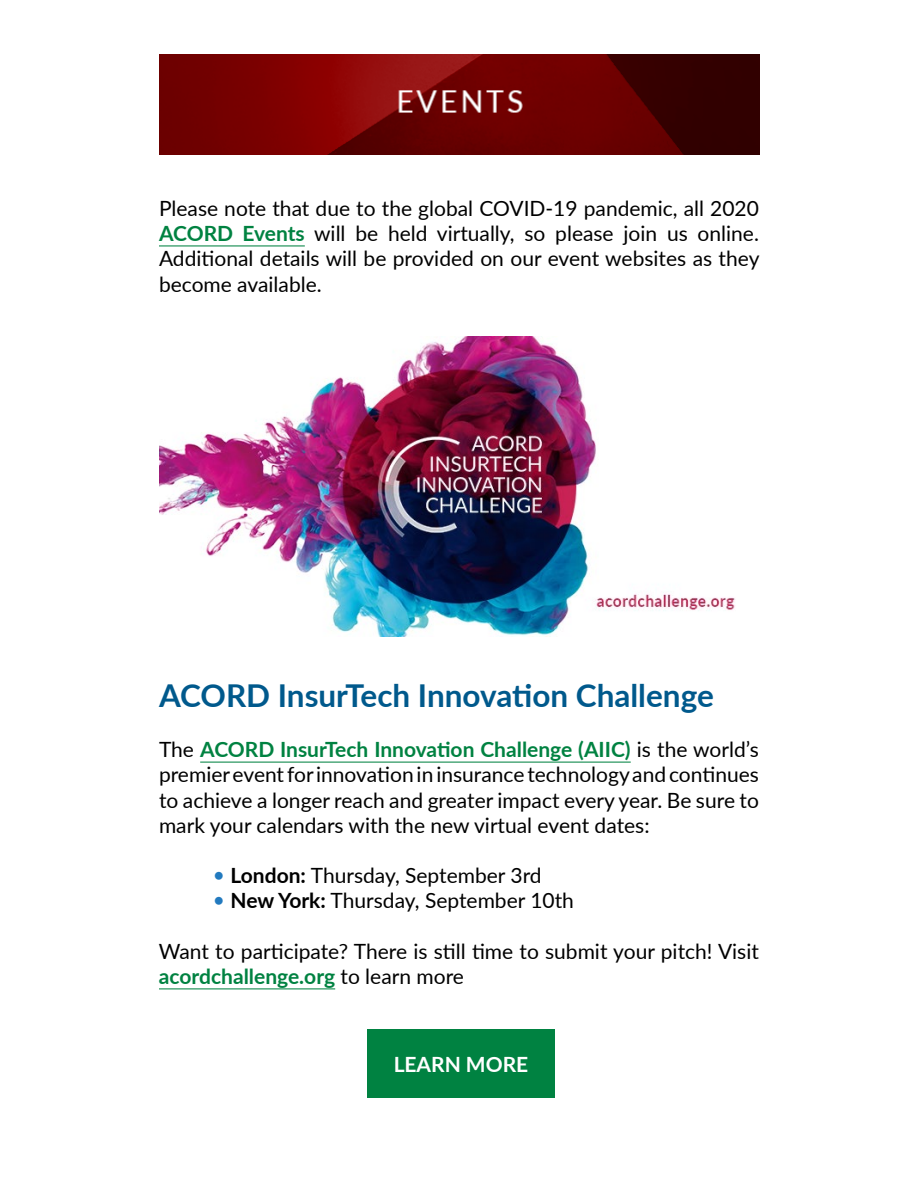
<style>
.page{position:relative;width:918px;height:1188px;background:#fff}
.page>*{position:absolute;margin:0;border:0;box-sizing:border-box;transform-origin:0 0}
.t1{font:700 31.5px "Lato";color:#00598c}
.t2{font:21px/25.2px "Lato";color:#000;text-align:justify}
.t3{font:700 21px "Lato";color:#fff}
.s1{font-weight:700;color:#008241}
.s2{font-weight:700}
</style>
<div class="page">
<hr style="left:159px;top:245px;width:146px;height:1px;background:#008241">
<div style="left:367px;top:1029px;width:188px;height:69px;background:#008241"></div>
<img style="left:159px;top:54px;width:600px;height:100px">
<img style="left:159px;top:337px;width:576px;height:300px">
<hr style="left:200px;top:762px;width:431px;height:1px;background:#008241">
<hr style="left:159px;top:988px;width:176px;height:1px;background:#008241">
<p class="t2" style="left:159px;top:195px;width:602px">Please note that due to the global COVID-19 pandemic, all 2020<br><span class="s1">ACORD Events</span> will be held virtually, so please join us online.<br>Additional details will be provided on our event websites as they become available.</p>
<h1 class="t1" style="left:159px;top:672px;width:556px">ACORD InsurTech Innovation Challenge</h1>
<p class="t2" style="left:159px;top:736px;width:602px">The <span class="s1">ACORD InsurTech Innovation Challenge (AIIC)</span> is the world’s premier event for innovation in insurance technology and continues to achieve a longer reach and greater impact every year. Be sure to mark your calendars with the new virtual event dates:</p>
<p class="t2" style="left:231px;top:862px;width:345px"><span class="s2">London:</span> Thursday, September 3rd<br><span class="s2">New York:</span> Thursday, September 10th</p>
<p class="t2" style="left:159px;top:938px;width:601px">Want to participate? There is still time to submit your pitch! Visit <span class="s1">acordchallenge.org</span> to learn more</p>
<p class="t3" style="left:394px;top:1049px;width:136px">LEARN MORE</p>
</div>
